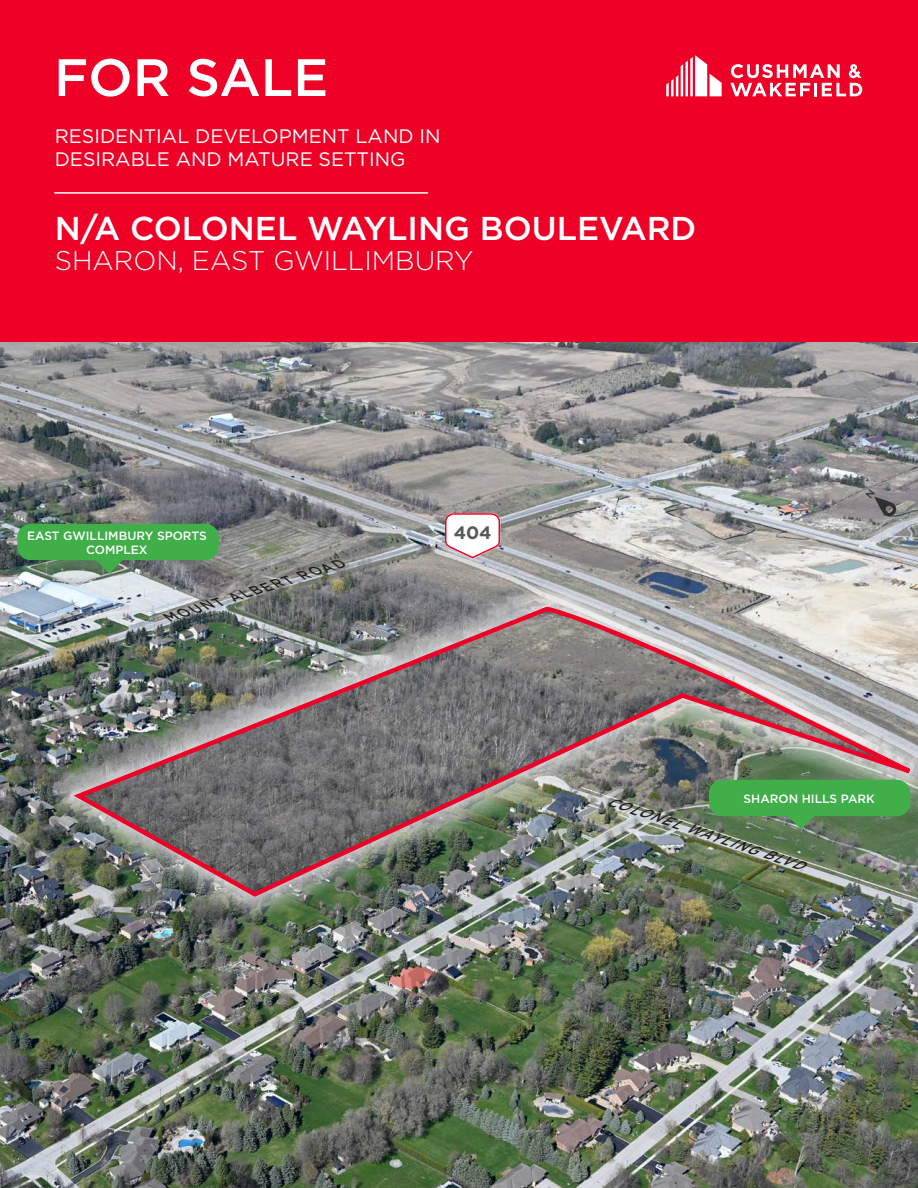
<style>
.page{position:relative;width:918px;height:1188px;background:#fff}
.page>*{position:absolute;margin:0;border:0;box-sizing:border-box;transform-origin:0 0}
.Banner_Callout_Text{font:500 52.5px "Gotham";color:#fff}
.t1{font:500 33px "Gotham";color:#fff}
.t2{font:300 27px "Gotham";color:#fff}
.Head_3_-_white{font:19.5px/23.4px "Gotham";color:#fff}
.t3{font:700 18px "Gotham";color:#57585a}
.t4{font:italic 500 13.5px "Gotham";color:#231f20}
.t5{font:500 12px/14.4px "Gotham";color:#fff;text-align:center}
</style>
<div class="page">
<img style="left:0;top:341px;width:918px;height:847px">
<div style="left:0;top:0;width:918px;height:341px;background:#ef0027"></div>
<hr style="left:55px;top:192px;width:373px;height:2px;background:#fff">
<svg style="left:666px;top:55px;width:56px;height:41px"></svg>
<svg style="left:730px;top:64px;width:132px;height:32px"></svg>
<div style="left:46px;top:580px;width:872px;height:344px;background:#fff;opacity:.75"></div>
<img style="left:74px;top:602px;width:844px;height:297px">
<svg style="left:95px;top:560px;width:29px;height:13px"></svg>
<div style="left:17px;top:524px;width:202px;height:36px;background:#40ae49;border-radius:14px"></div>
<div style="left:445px;top:514px;width:54px;height:35px;background:#fff;border-radius:8px"></div>
<div style="left:445px;top:513px;width:55px;height:37px;border:2px solid #ef0027;border-radius:8px"></div>
<svg style="left:787px;top:816px;width:28px;height:13px"></svg>
<div style="left:709px;top:780px;width:201px;height:36px;background:#40ae49;border-radius:14px"></div>
<svg style="left:866px;top:489px;width:31px;height:28px"></svg>
<p class="Banner_Callout_Text" style="left:54px;top:43px;width:276px">FOR SALE</p>
<p class="Head_3_-_white" style="left:55px;top:124px;width:387px">RESIDENTIAL DEVELOPMENT LAND IN<br>DESIRABLE AND MATURE SETTING</p>
<p class="t1" style="left:55px;top:207px;width:643px">N/A COLONEL WAYLING BOULEVARD</p>
<p class="t2" style="left:55px;top:244px;width:420px">SHARON, EAST GWILLIMBURY</p>
<p class="t5" style="left:27px;top:528px;width:181px">EAST GWILLIMBURY SPORTS<br>COMPLEX</p>
<p class="t3" style="left:454px;top:521px;width:39px">404</p>
<p class="t4" style="left:166px;top:610px;width:189px;rotate:-18deg">MOUNT ALBERT ROAD</p>
<p class="t5" style="left:744px;top:791px;width:133px">SHARON HILLS PARK</p>
<p class="t4" style="left:609px;top:793px;width:208px;rotate:18deg">COLONEL WAYLING BLVD</p>
</div>
